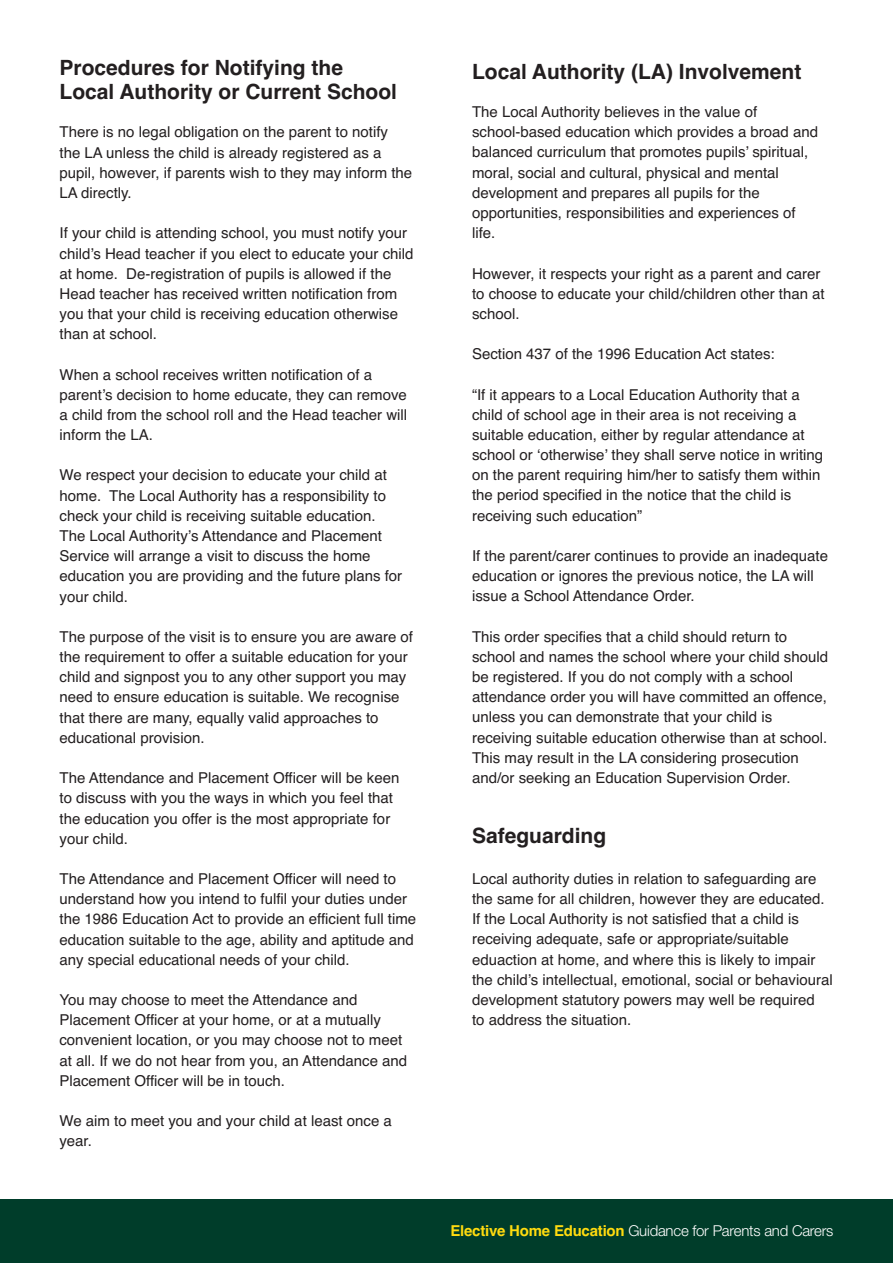
<style>
.page{position:relative;width:893px;height:1263px;background:#fff}
.page>*{position:absolute;margin:0;border:0;box-sizing:border-box;transform-origin:0 0}
.t1{font:700 21px/24px "Helvetica";color:#231f20}
.t2{font:15px/20.2px "Helvetica";color:#231f20}
.t3{font:300 15px "Helvetica Neue";letter-spacing:-.015em;color:#fff}
.s1{font-family:"Helvetica";font-weight:700;color:#ffdb0f}
</style>
<div class="page">
<div style="left:0;top:1199px;width:893px;height:64px;background:#003d2a"></div>
<h1 class="t1" style="left:60px;top:56px;width:339px">Procedures for Notifying the<br>Local Authority or Current School</h1>
<p class="t2" style="left:60px;top:122px;width:354px">There is no legal obligation on the parent to notify the LA unless the child is already registered as a pupil, however, if parents wish to they may inform the LA directly.</p>
<p class="t2" style="left:60px;top:223px;width:356px">If your child is attending school, you must notify your child’s Head teacher if you elect to educate your child at home. De-registration of pupils is allowed if the Head teacher has received written notification from you that your child is receiving education otherwise than at school.</p>
<p class="t2" style="left:60px;top:364px;width:349px">When a school receives written notification of a parent’s decision to home educate, they can remove a child from the school roll and the Head teacher will inform the LA.</p>
<p class="t2" style="left:60px;top:465px;width:344px">We respect your decision to educate your child at home. The Local Authority has a responsibility to check your child is receiving suitable education.<br>The Local Authority’s Attendance and Placement Service will arrange a visit to discuss the home education you are providing and the future plans for your child.</p>
<p class="t2" style="left:60px;top:627px;width:355px">The purpose of the visit is to ensure you are aware of the requirement to offer a suitable education for your child and signpost you to any other support you may need to ensure education is suitable. We recognise that there are many, equally valid approaches to educational provision.</p>
<p class="t2" style="left:60px;top:768px;width:341px">The Attendance and Placement Officer will be keen to discuss with you the ways in which you feel that the education you offer is the most appropriate for your child.</p>
<p class="t2" style="left:59px;top:869px;width:358px">The Attendance and Placement Officer will need to understand how you intend to fulfil your duties under the 1986 Education Act to provide an efficient full time education suitable to the age, ability and aptitude and any special educational needs of your child.</p>
<p class="t2" style="left:59px;top:990px;width:349px">You may choose to meet the Attendance and Placement Officer at your home, or at a mutually convenient location, or you may choose not to meet at all. If we do not hear from you, an Attendance and Placement Officer will be in touch.</p>
<p class="t2" style="left:59px;top:1111px;width:334px">We aim to meet you and your child at least once a year.</p>
<h1 class="t1" style="left:472px;top:60px;width:331px">Local Authority (LA) Involvement</h1>
<p class="t2" style="left:472px;top:102px;width:348px">The Local Authority believes in the value of school-based education which provides a broad and balanced curriculum that promotes pupils’ spiritual, moral, social and cultural, physical and mental development and prepares all pupils for the opportunities, responsibilities and experiences of life.</p>
<p class="t2" style="left:472px;top:263px;width:354px">However, it respects your right as a parent and carer to choose to educate your child/children other than at school.</p>
<p class="t2" style="left:472px;top:344px;width:304px">Section 437 of the 1996 Education Act states:</p>
<p class="t2" style="left:472px;top:384px;width:353px">“If it appears to a Local Education Authority that a child of school age in their area is not receiving a suitable education, either by regular attendance at school or ‘otherwise’ they shall serve notice in writing on the parent requiring him/her to satisfy them within the period specified in the notice that the child is receiving such education”</p>
<p class="t2" style="left:472px;top:546px;width:358px">If the parent/carer continues to provide an inadequate education or ignores the previous notice, the LA will issue a School Attendance Order.</p>
<p class="t2" style="left:472px;top:626px;width:358px">This order specifies that a child should return to school and names the school where your child should be registered. If you do not comply with a school attendance order you will have committed an offence, unless you can demonstrate that your child is receiving suitable education otherwise than at school.<br>This may result in the LA considering prosecution and/or seeking an Education Supervision Order.</p>
<h1 class="t1" style="left:472px;top:824px;width:136px">Safeguarding</h1>
<p class="t2" style="left:472px;top:868px;width:362px">Local authority duties in relation to safeguarding are the same for all children, however they are educated.<br>If the Local Authority is not satisfied that a child is receiving adequate, safe or appropriate/suitable eduaction at home, and where this is likely to impair the child’s intellectual, emotional, social or behavioural development statutory powers may well be required<br>to address the situation.</p>
<p class="t3" style="left:450px;top:1225px;width:384px"><span class="s1">Elective Home Education</span> Guidance for Parents and Carers</p>
</div>
